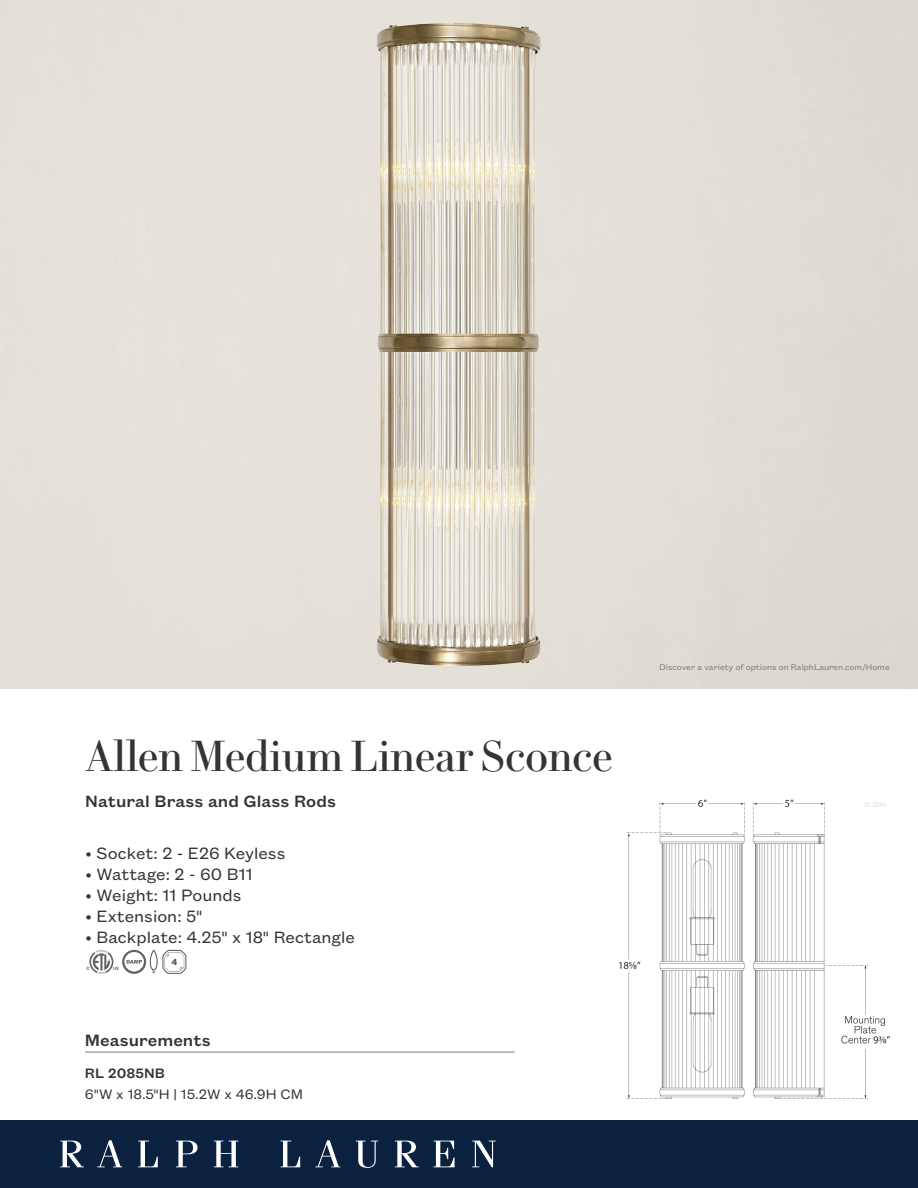
<style>
.page{position:relative;width:918px;height:1188px;background:#fff}
.page>*{position:absolute;margin:0;border:0;box-sizing:border-box;transform-origin:0 0}
.t1{font:42px "Le Jeune Deck";color:#333434}
.t2{font:18px "Founders Grotesk Text";color:#333434}
.t3{font:500 18px "Founders Grotesk Text";color:#333434}
.t4{font:15px "Founders Grotesk Text";color:#333434}
.t5{font:500 15px "Founders Grotesk Text";color:#333434}
.t6{font:9px "Founders Grotesk Text";color:#7d7c7c}
</style>
<div class="page">
<img style="left:0;top:0;width:918px;height:688px">
<div style="left:0;top:1120px;width:918px;height:68px;background:#0a213f"></div>
<svg style="left:60px;top:1141px;width:24px;height:26px"></svg>
<svg style="left:97px;top:1140px;width:25px;height:27px"></svg>
<svg style="left:138px;top:1141px;width:20px;height:26px"></svg>
<svg style="left:176px;top:1141px;width:22px;height:26px"></svg>
<svg style="left:214px;top:1141px;width:24px;height:26px"></svg>
<svg style="left:281px;top:1141px;width:19px;height:26px"></svg>
<svg style="left:315px;top:1140px;width:25px;height:27px"></svg>
<svg style="left:356px;top:1141px;width:22px;height:27px"></svg>
<svg style="left:395px;top:1141px;width:24px;height:26px"></svg>
<svg style="left:434px;top:1141px;width:21px;height:26px"></svg>
<svg style="left:472px;top:1141px;width:24px;height:26px"></svg>
<hr style="left:85px;top:1052px;width:430px;height:1px;background:#7d7c7c">
<svg style="left:87px;top:950px;width:99px;height:24px"></svg>
<img style="left:619px;top:799px;width:271px;height:300px">
<h1 class="t1" style="left:85px;top:725px;width:529px">Allen Medium Linear Sconce</h1>
<p class="t3" style="left:85px;top:789px;width:252px">Natural Brass and Glass Rods</p>
<p class="t2" style="left:86px;top:841px;width:201px">• Socket: 2 - E26 Keyless</p>
<p class="t2" style="left:86px;top:862px;width:169px">• Wattage: 2 - 60 B11</p>
<p class="t2" style="left:86px;top:883px;width:157px">• Weight: 11 Pounds</p>
<p class="t2" style="left:86px;top:904px;width:118px">• Extension: 5"</p>
<p class="t2" style="left:86px;top:925px;width:271px">• Backplate: 4.25" x 18" Rectangle</p>
<p class="t3" style="left:85px;top:1028px;width:127px">Measurements</p>
<p class="t5" style="left:85px;top:1063px;width:81px">RL 2085NB</p>
<p class="t4" style="left:85px;top:1084px;width:220px">6"W x 18.5"H | 15.2W x 46.9H CM</p>
<p class="t6" style="left:659px;top:661px;width:232px">Discover a variety of options on RalphLauren.com/Home</p>
</div>
